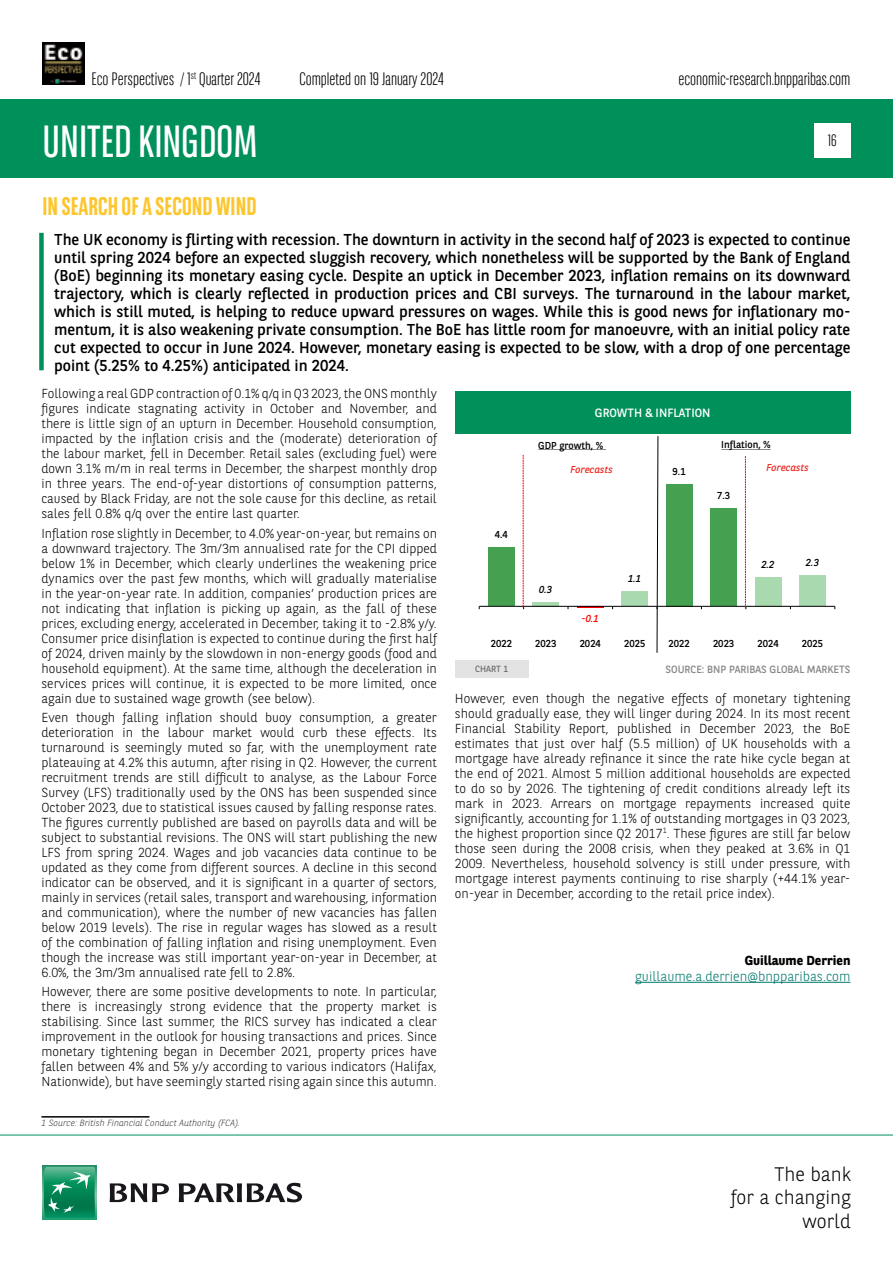
<style>
.page{position:relative;width:893px;height:1263px;background:#fff}
.page>*{position:absolute;margin:0;border:0;box-sizing:border-box;transform-origin:0 0}
.t1{font:45px "BNPP Sans Condensed";color:#fff}
.t2{font:700 25.5px "BNPP Sans Condensed";color:#fdc62e}
.t3{font:300 19.5px/23.4px "BNPP Sans";color:#000;text-align:right}
.t4{font:300 18px "BNPP Sans Condensed";color:#000}
.t5{font:300 16.5px "BNPP Sans Condensed";color:#000}
.t6{font:15.75px/18px "BNPP Sans";color:#000;text-align:justify}
.t7{font:300 13.5px "BNPP Sans";color:#00796c}
.t8{font:300 13.05px/15px "BNPP Sans";color:#000;text-align:justify}
.t9{font:700 13.05px "BNPP Sans";color:#000}
.t10{font:12px "BNPP Sans";color:#fff}
.t11{font:10.5px "BNPP Sans";color:#878787}
.t12{font:10.05px "BNPP Sans";letter-spacing:-.005em;color:#000}
.t13{font:italic 10.05px "BNPP Sans";color:#ee2d26}
.t14{font:italic 10.05px "BNPP Sans";color:#000}
.t15{font:italic 10.05px "BNPP Sans";color:#f00}
.t16{font:italic 300 9px "BNPP Sans";color:#3c3c3b}
.t17{font:9px "BNPP Sans";color:#706f6f}
</style>
<div class="page">
<img style="left:43px;top:43px;width:42px;height:42px">
<div style="left:1px;top:99px;width:892px;height:78px;background:#00915b"></div>
<svg style="left:43px;top:1166px;width:53px;height:53px"></svg>
<svg style="left:44px;top:1167px;width:51px;height:51px;background:#26996e"></svg>
<svg style="left:110px;top:1183px;width:59px;height:19px"></svg>
<svg style="left:179px;top:1183px;width:123px;height:19px"></svg>
<hr style="left:0;top:1135px;width:893px;height:1px;background:#00915b">
<div style="left:814px;top:123px;width:36px;height:34px;background:#fff"></div>
<div style="left:39px;top:233px;width:5px;height:137px;background:#00915b"></div>
<hr style="left:41px;top:1116px;width:108px;height:1px;background:#000">
<hr style="left:635px;top:982px;width:215px;height:1px;background:#00796c">
<div style="left:455px;top:391px;width:395px;height:42px;background:#00915b"></div>
<div style="left:455px;top:660px;width:73px;height:18px;background:#e3e3e3"></div>
<div style="left:488px;top:547px;width:26px;height:59px;background:#45a150"></div>
<svg style="left:533px;top:602px;width:26px;height:4px"></svg>
<hr style="left:577px;top:606px;width:26px;height:2px;background:#f00">
<div style="left:622px;top:592px;width:26px;height:14px;background:#a9daaf"></div>
<div style="left:666px;top:484px;width:26px;height:122px;background:#45a150"></div>
<div style="left:711px;top:508px;width:26px;height:98px;background:#45a150"></div>
<div style="left:755px;top:577px;width:26px;height:29px;background:#a9daaf"></div>
<div style="left:800px;top:575px;width:26px;height:31px;background:#a9daaf"></div>
<hr style="left:479px;top:606px;width:356px;height:1px;background:#000">
<svg style="left:656px;top:436px;width:3px;height:217px"></svg>
<svg style="left:538px;top:449px;width:68px;height:1px"></svg>
<svg style="left:721px;top:449px;width:50px;height:1px"></svg>
<svg style="left:523px;top:455px;width:1px;height:154px"></svg>
<svg style="left:745px;top:456px;width:1px;height:153px"></svg>
<h3 class="t4" style="left:91px;top:67px;width:171px">Eco Perspectives / 1<sup>st</sup> Quarter 2024</h3>
<h1 class="t1" style="left:43px;top:113px;width:216px">UNITED KINGDOM</h1>
<h2 class="t2" style="left:43px;top:191px;width:215px">IN SEARCH OF A SECOND WIND</h2>
<h3 class="t4" style="left:299px;top:67px;width:146px">Completed on 19 January 2024</h3>
<h3 class="t4" style="left:678px;top:67px;width:174px">economic-research.bnpparibas.com</h3>
<p class="t5" style="left:828px;top:130px;width:10px">16</p>
<p class="t6" style="left:54px;top:230px;width:798px">The UK economy is flirting with recession. The downturn in activity in the second half of 2023 is expected to continue until spring 2024 before an expected sluggish recovery, which nonetheless will be supported by the Bank of England (BoE) beginning its monetary easing cycle. Despite an uptick in December 2023, inflation remains on its downward trajectory, which is clearly reflected in production prices and CBI surveys. The turnaround in the labour market, which is still muted, is helping to reduce upward pressures on wages. While this is good news for inflationary mo&shy;mentum, it is also weakening private consumption. The BoE has little room for manoeuvre, with an initial policy rate cut expected to occur in June 2024. However, monetary easing is expected to be slow, with a drop of one percentage point (5.25% to 4.25%) anticipated in 2024.</p>
<p class="t8" style="left:41px;top:386px;width:397px">Following a real GDP contraction of 0.1% q/q in Q3 2023, the ONS monthly figures indicate stagnating activity in October and November, and there is little sign of an upturn in December. Household consumption, impacted by the inflation crisis and the (moderate) deterioration of the labour market, fell in December. Retail sales (excluding fuel) were down 3.1% m/m in real terms in December, the sharpest monthly drop in three years. The end-of-year distortions of consumption patterns, caused by Black Friday, are not the sole cause for this decline, as retail sales fell 0.8% q/q over the entire last quarter.</p>
<p class="t8" style="left:41px;top:525px;width:397px">Inflation rose slightly in December, to 4.0% year-on-year, but remains on a downward trajectory. The 3m/3m annualised rate for the CPI dipped below 1% in December, which clearly underlines the weakening price dynamics over the past few months, which will gradually materialise in the year-on-year rate. In addition, companies’ production prices are not indicating that inflation is picking up again, as the fall of these prices, excluding energy, accelerated in December, taking it to -2.8% y/y.<br>Consumer price disinflation is expected to continue during the first half of 2024, driven mainly by the slowdown in non-energy goods (food and household equipment). At the same time, although the deceleration in services prices will continue, it is expected to be more limited, once again due to sustained wage growth (see below).</p>
<p class="t8" style="left:41px;top:709px;width:397px">Even though falling inflation should buoy consumption, a greater deterioration in the labour market would curb these effects. Its turnaround is seemingly muted so far, with the unemployment rate plateauing at 4.2% this autumn, after rising in Q2. However, the current recruitment trends are still difficult to analyse, as the Labour Force Survey (LFS) traditionally used by the ONS has been suspended since October 2023, due to statistical issues caused by falling response rates.<br>The figures currently published are based on payrolls data and will be subject to substantial revisions. The ONS will start publishing the new LFS from spring 2024. Wages and job vacancies data continue to be updated as they come from different sources. A decline in this second indicator can be observed, and it is significant in a quarter of sectors, mainly in services (retail sales, transport and warehousing, information and communication), where the number of new vacancies has fallen below 2019 levels). The rise in regular wages has slowed as a result of the combination of falling inflation and rising unemployment. Even though the increase was still important year-on-year in December, at 6.0%, the 3m/3m annualised rate fell to 2.8%.</p>
<p class="t8" style="left:41px;top:983px;width:397px">However, there are some positive developments to note. In particular, there is increasingly strong evidence that the property market is stabilising. Since last summer, the RICS survey has indicated a clear improvement in the outlook for housing transactions and prices. Since monetary tightening began in December 2021, property prices have fallen between 4% and 5% y/y according to various indicators (Halifax, Nationwide), but have seemingly started rising again since this autumn.</p>
<p class="t16" style="left:41px;top:1116px;width:200px">1 Source: British Financial Conduct Authority (FCA).</p>
<p class="t10" style="left:595px;top:404px;width:117px">GROWTH &amp; INFLATION</p>
<p class="t12" style="left:538px;top:438px;width:67px">GDP growth, %</p>
<p class="t12" style="left:721px;top:438px;width:51px">Inflation, %</p>
<p class="t13" style="left:570px;top:462px;width:44px">Forecasts</p>
<p class="t13" style="left:766px;top:461px;width:44px">Forecasts</p>
<p class="t12" style="left:672px;top:465px;width:15px">9.1</p>
<p class="t12" style="left:495px;top:528px;width:15px">4.4</p>
<p class="t14" style="left:539px;top:583px;width:15px">0.3</p>
<p class="t15" style="left:581px;top:611px;width:19px">-0.1</p>
<p class="t14" style="left:628px;top:572px;width:15px">1.1</p>
<p class="t12" style="left:717px;top:489px;width:15px">7.3</p>
<p class="t14" style="left:761px;top:557px;width:15px">2.2</p>
<p class="t14" style="left:806px;top:556px;width:15px">2.3</p>
<p class="t12" style="left:491px;top:637px;width:23px">2022</p>
<p class="t12" style="left:535px;top:637px;width:23px">2023</p>
<p class="t12" style="left:580px;top:637px;width:23px">2024</p>
<p class="t12" style="left:624px;top:637px;width:23px">2025</p>
<p class="t12" style="left:669px;top:637px;width:23px">2022</p>
<p class="t12" style="left:713px;top:637px;width:23px">2023</p>
<p class="t12" style="left:757px;top:637px;width:23px">2024</p>
<p class="t12" style="left:802px;top:637px;width:23px">2025</p>
<p class="t17" style="left:475px;top:663px;width:35px">CHART 1</p>
<p class="t11" style="left:665px;top:662px;width:186px">SOURCE: BNP PARIBAS GLOBAL MARKETS</p>
<p class="t8" style="left:455px;top:690px;width:397px">However, even though the negative effects of monetary tightening should gradually ease, they will linger during 2024. In its most recent Financial Stability Report, published in December 2023, the BoE estimates that just over half (5.5 million) of UK households with a mortgage have already refinance it since the rate hike cycle began at the end of 2021. Almost 5 million additional households are expected to do so by 2026. The tightening of credit conditions already left its mark in 2023. Arrears on mortgage repayments increased quite significantly, accounting for 1.1% of outstanding mortgages in Q3 2023, the highest proportion since Q2 2017<sup>1</sup>. These figures are still far below those seen during the 2008 crisis, when they peaked at 3.6% in Q1<br>2009. Nevertheless, household solvency is still under pressure, with mortgage interest payments continuing to rise sharply (+44.1% year&shy;on-year in December, according to the retail price index).</p>
<p class="t9" style="left:745px;top:951px;width:107px">Guillaume Derrien</p>
<p class="t7" style="left:635px;top:967px;width:217px">guillaume.a.derrien@bnpparibas.com</p>
<h3 class="t3" style="left:731px;top:1161px;width:122px">The bank<br>for a changing world</h3>
</div>
